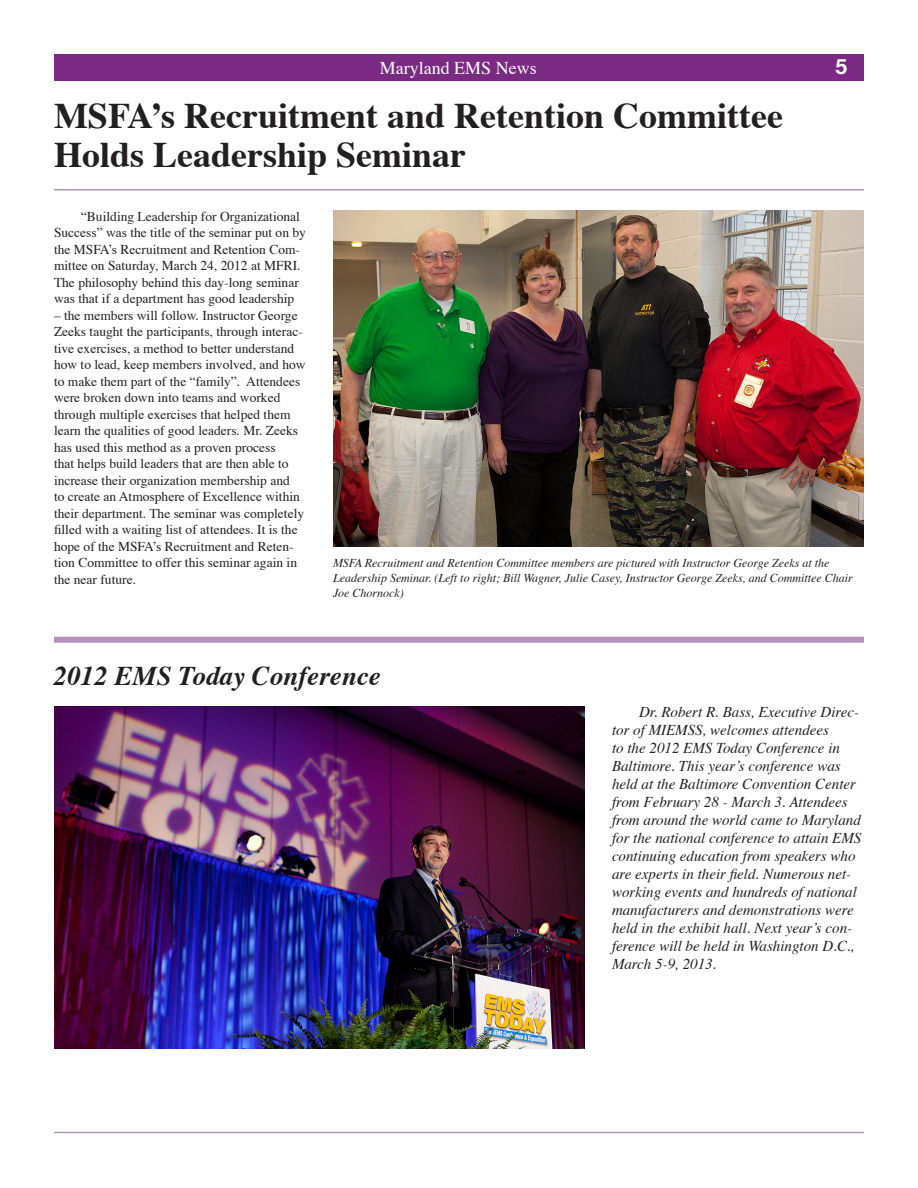
<style>
.page{position:relative;width:918px;height:1188px;background:#fff}
.page>*{position:absolute;margin:0;border:0;box-sizing:border-box;transform-origin:0 0}
.t1{font:700 36px/39px "Times";color:#231f20}
.Paragraph_Style_1{font:italic 700 27px "Times";color:#231f20}
.t2{font:700 21px "Helvetica Neue";color:#fff}
.t3{font:18px "Times";color:#fff}
.Paragraph_Style_1-2{font:italic 15px/18px "Times";color:#231f20}
.Paragraph_Style_1-3{font:13.5px/16.5px "Times";color:#231f20}
.Paragraph_Style_1-4{font:italic 12px/15px "Times";color:#231f20}
</style>
<div class="page">
<div style="left:54px;top:54px;width:810px;height:27px;background:#7b2a83"></div>
<hr style="left:54px;top:1132px;width:810px;height:1px;background:#b592bc">
<hr style="left:54px;top:189px;width:810px;height:1px;background:#b592bc">
<img style="left:54px;top:706px;width:531px;height:342px">
<img style="left:333px;top:210px;width:531px;height:337px">
<div style="left:54px;top:637px;width:810px;height:6px;background:#b592bc"></div>
<h3 class="t3" style="left:380px;top:56px;width:158px">Maryland EMS News</h3>
<h3 class="t2" style="left:836px;top:54px;width:13px">5</h3>
<p class="t1" style="left:54px;top:97px;width:731px">MSFA’s Recruitment and Retention Committee<br>Holds Leadership Seminar</p>
<p class="Paragraph_Style_1-3" style="left:54px;top:209px;width:253px;text-indent:27px">“Building Leadership for Organizational Success” was the title of the seminar put on by the MSFA’s Recruitment and Retention Com&shy;mittee on Saturday, March 24, 2012 at MFRI.<br>The philosophy behind this day-long seminar was that if a department has good leadership</p>
<p class="Paragraph_Style_1-3" style="left:54px;top:308px;width:253px">– the members will follow. Instructor George Zeeks taught the participants, through interac&shy;tive exercises, a method to better understand how to lead, keep members involved, and how to make them part of the “family”. Attendees were broken down into teams and worked through multiple exercises that helped them learn the qualities of good leaders. Mr. Zeeks has used this method as a proven process<br>that helps build leaders that are then able to increase their organization membership and<br>to create an Atmosphere of Excellence within their department. The seminar was completely filled with a waiting list of attendees. It is the hope of the MSFA’s Recruitment and Reten&shy;tion Committee to offer this seminar again in the near future.</p>
<p class="Paragraph_Style_1-4" style="left:333px;top:556px;width:521px">MSFA Recruitment and Retention Committee members are pictured with Instructor George Zeeks at the<br>Leadership Seminar. (Left to right; Bill Wagner, Julie Casey, Instructor George Zeeks, and Committee Chair<br>Joe Chornock)</p>
<p class="Paragraph_Style_1" style="left:54px;top:658px;width:328px">2012 EMS Today Conference</p>
<p class="Paragraph_Style_1-2" style="left:612px;top:704px;width:251px;text-indent:27px">Dr. Robert R. Bass, Executive Direc&shy;tor of MIEMSS, welcomes attendees<br>to the 2012 EMS Today Conference in Baltimore. This year’s conference was held at the Baltimore Convention Center from February 28 - March 3. Attendees from around the world came to Maryland for the national conference to attain EMS continuing education from speakers who are experts in their field. Numerous net&shy;working events and hundreds of national manufacturers and demonstrations were held in the exhibit hall. Next year’s con&shy;ference will be held in Washington D.C., March 5-9, 2013.</p>
</div>
